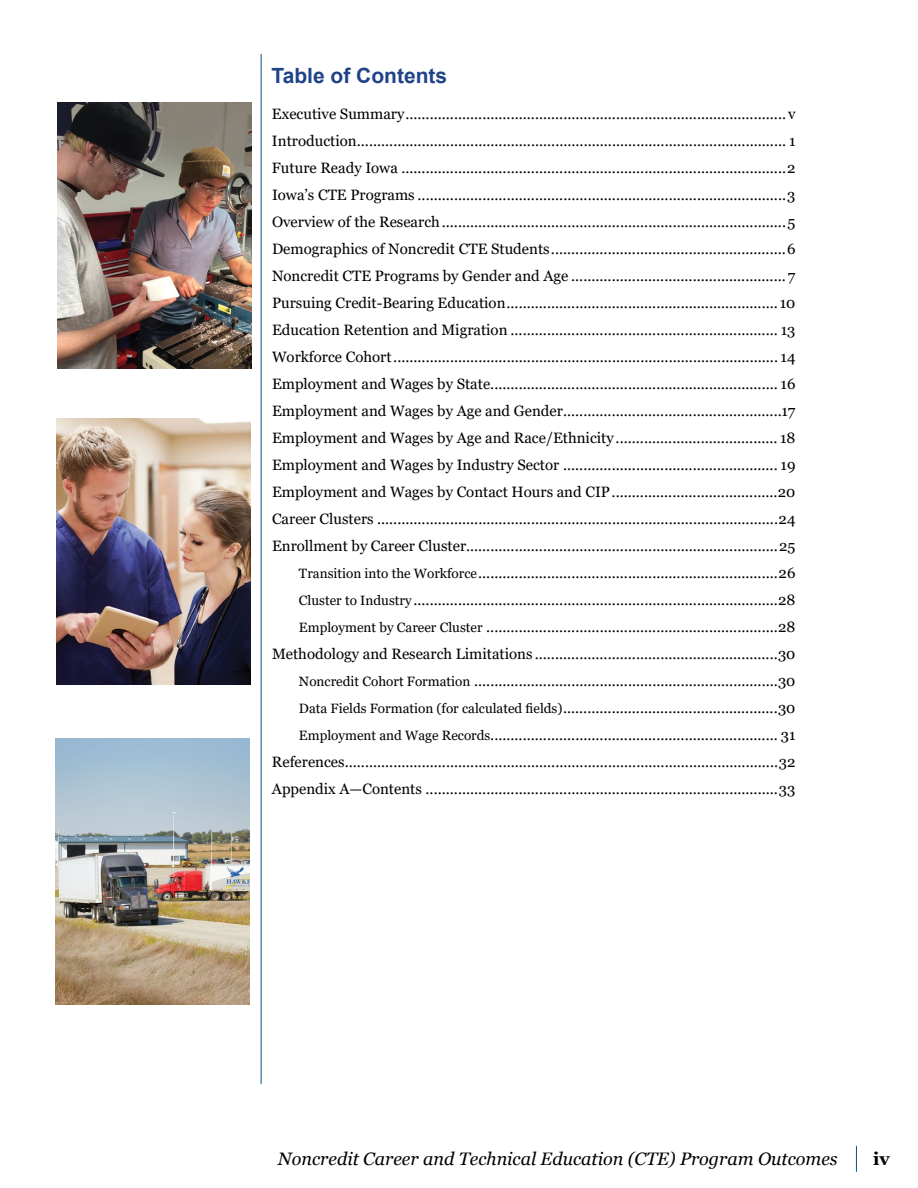
<style>
.page{position:relative;width:918px;height:1188px;background:#fff}
.page>*{position:absolute;margin:0;border:0;box-sizing:border-box;transform-origin:0 0}
.t1{font:700 21px "Arial";color:#1f4388}
.t2{font:italic 18px "Georgia";color:#000}
.t3{font:700 18px "Georgia";color:#000}
.t4{font:15px "Georgia";color:#000}
.s1{font-size:13.5px}
</style>
<div class="page">
<svg style="left:856px;top:1146px;width:1px;height:26px"></svg>
<hr style="left:261px;top:54px;width:1px;height:1030px;background:#065282">
<img style="left:58px;top:103px;width:194px;height:266px">
<img style="left:56px;top:418px;width:194px;height:266px">
<img style="left:56px;top:738px;width:194px;height:266px">
<p class="t1" style="left:272px;top:61px;width:177px">Table of Contents</p>
<p class="t4" style="left:272px;top:105px;width:525px">Executive Summary.............................................................................................. v</p>
<p class="t4" style="left:272px;top:132px;width:525px">Introduction.......................................................................................................... 1</p>
<p class="t4" style="left:272px;top:159px;width:525px">Future Ready Iowa ...............................................................................................2</p>
<p class="t4" style="left:272px;top:186px;width:525px">Iowa’s CTE Programs ...........................................................................................3</p>
<p class="t4" style="left:272px;top:213px;width:525px">Overview of the Research..................................................................................... 5</p>
<p class="t4" style="left:272px;top:240px;width:525px">Demographics of Noncredit CTE Students..........................................................6</p>
<p class="t4" style="left:272px;top:267px;width:525px">Noncredit CTE Programs by Gender and Age ..................................................... 7</p>
<p class="t4" style="left:272px;top:294px;width:525px">Pursuing Credit-Bearing Education................................................................... 10</p>
<p class="t4" style="left:272px;top:321px;width:525px">Education Retention and Migration .................................................................. 13</p>
<p class="t4" style="left:272px;top:348px;width:525px">Workforce Cohort............................................................................................... 14</p>
<p class="t4" style="left:272px;top:375px;width:525px">Employment and Wages by State....................................................................... 16</p>
<p class="t4" style="left:272px;top:402px;width:525px">Employment and Wages by Age and Gender......................................................17</p>
<p class="t4" style="left:272px;top:429px;width:525px">Employment and Wages by Age and Race/Ethnicity ........................................ 18</p>
<p class="t4" style="left:272px;top:456px;width:525px">Employment and Wages by Industry Sector ..................................................... 19</p>
<p class="t4" style="left:272px;top:483px;width:525px">Employment and Wages by Contact Hours and CIP.........................................20</p>
<p class="t4" style="left:272px;top:510px;width:525px">Career Clusters ...................................................................................................24</p>
<p class="t4" style="left:272px;top:537px;width:525px">Enrollment by Career Cluster.............................................................................25</p>
<p class="t4" style="left:299px;top:564px;width:498px"><span class="s1">Transition into the Workforce</span>..........................................................................26</p>
<p class="t4" style="left:299px;top:591px;width:498px"><span class="s1">Cluster to Industry</span> ..........................................................................................28</p>
<p class="t4" style="left:299px;top:618px;width:498px"><span class="s1">Employment by Career Cluster</span> ........................................................................28</p>
<p class="t4" style="left:272px;top:645px;width:525px">Methodology and Research Limitations ............................................................30</p>
<p class="t4" style="left:299px;top:672px;width:498px"><span class="s1">Noncredit Cohort Formation</span> ...........................................................................30</p>
<p class="t4" style="left:299px;top:699px;width:498px"><span class="s1">Data Fields Formation (for calculated fields)</span>.....................................................30</p>
<p class="t4" style="left:299px;top:726px;width:498px"><span class="s1">Employment and Wage Records</span>....................................................................... 31</p>
<p class="t4" style="left:272px;top:753px;width:525px">References...........................................................................................................32</p>
<p class="t4" style="left:272px;top:780px;width:525px">Appendix A—Contents .......................................................................................33</p>
<p class="t2" style="left:278px;top:1147px;width:561px">Noncredit Career and Technical Education (CTE) Program Outcomes</p>
<p class="t3" style="left:873px;top:1147px;width:18px">iv</p>
</div>
